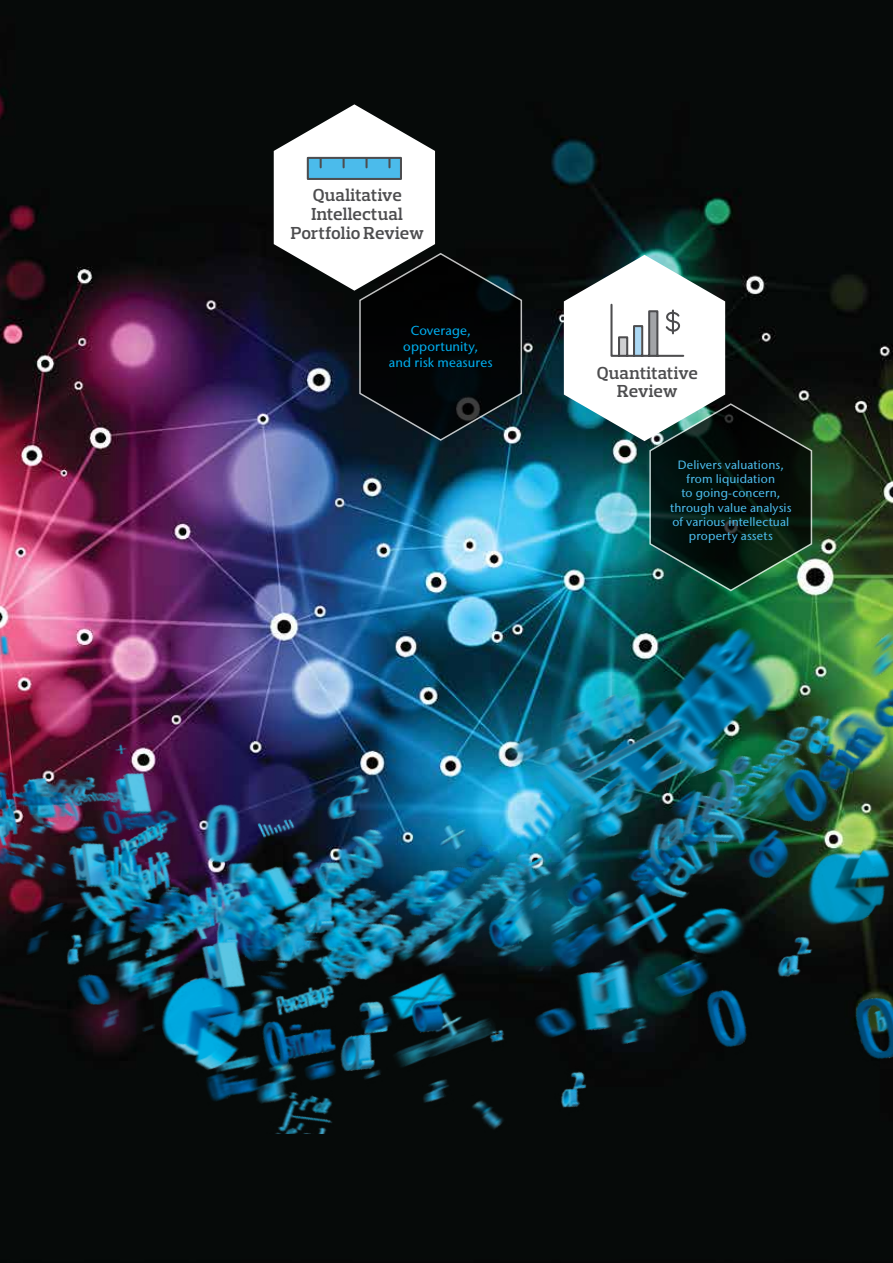
<style>
.page{position:relative;width:893px;height:1263px;background:#fff}
.page>*{position:absolute;margin:0;border:0;box-sizing:border-box;transform-origin:0 0}
.t1{font:600 17.7px/18.9px "Prelo Slab";letter-spacing:.005em;color:#4d4d4f;text-align:center}
.t2{font:500 13.05px/15.9px "Stone Sans IIITC Pro";letter-spacing:.01em;color:#00aeef;text-align:center}
.t3{font:500 12px/14.4px "Stone Sans IIITC Pro";letter-spacing:.01em;color:#4bbbeb;text-align:center}
</style>
<div class="page">
<img style="left:0;top:0;width:893px;height:1263px">
<img style="left:0;top:469px;width:893px;height:665px">
<svg style="left:274px;top:104px;width:249px;height:338px"></svg>
<img style="left:564px;top:255px;width:249px;height:337px">
<h1 class="t1" style="left:291px;top:186px;width:135px">Qualitative<br>Intellectual<br>Portfolio Review</h1>
<p class="t2" style="left:389px;top:322px;width:105px">Coverage, opportunity,<br>and risk measures</p>
<h1 class="t1" style="left:597px;top:363px;width:103px">Quantitative<br>Review</h1>
<p class="t3" style="left:670px;top:457px;width:123px">Delivers valuations, from liquidation<br>to going-concern, through value analysis of various intellectual property assets</p>
</div>
